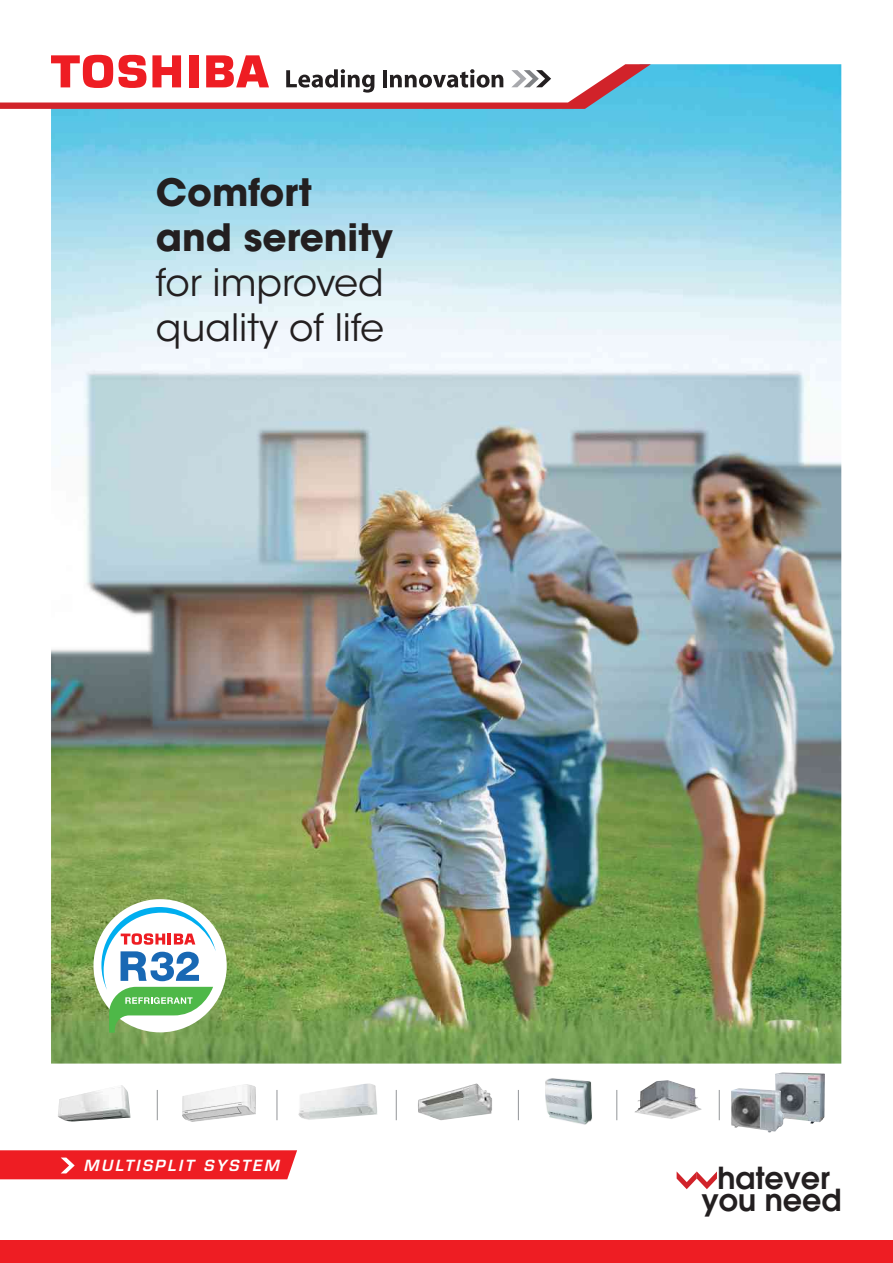
<style>
.page{position:relative;width:893px;height:1263px;background:#fff}
.page>*{position:absolute;margin:0;border:0;box-sizing:border-box;transform-origin:0 0}
.t1{font:37.5px/45px "ITC Avant Garde Std";color:#231f20}
.t2{font:700 37.5px/45px "ITC Avant Garde Std";color:#231f20}
.t3{font:600 30.15px "Avant Garde";color:#231f20}
.t4{font:italic 600 15px "Eurostile";letter-spacing:.16em;color:#fff}
</style>
<div class="page">
<img style="left:51px;top:64px;width:790px;height:999px">
<img style="left:634px;top:1080px;width:68px;height:39px">
<img style="left:418px;top:1083px;width:74px;height:37px">
<img style="left:545px;top:1078px;width:47px;height:47px">
<img style="left:775px;top:1072px;width:50px;height:52px">
<img style="left:731px;top:1088px;width:52px;height:44px">
<hr style="left:157px;top:1090px;width:1px;height:30px;background:#939598">
<hr style="left:277px;top:1090px;width:1px;height:30px;background:#939598">
<hr style="left:396px;top:1090px;width:1px;height:30px;background:#939598">
<hr style="left:518px;top:1090px;width:1px;height:30px;background:#939598">
<hr style="left:616px;top:1090px;width:1px;height:30px;background:#939598">
<hr style="left:719px;top:1090px;width:1px;height:30px;background:#939598">
<div style="left:93px;top:899px;width:134px;height:133px;background:#fff;border-radius:50%"></div>
<svg style="left:677px;top:1171px;width:40px;height:18px"></svg>
<div style="left:0;top:1150px;width:297px;height:29px;background:#ee1d23"></div>
<svg style="left:0;top:54px;width:651px;height:55px"></svg>
<div style="left:0;top:1240px;width:893px;height:23px;background:#ee1d23"></div>
<svg style="left:101px;top:907px;width:115px;height:126px"></svg>
<img style="left:58px;top:1085px;width:73px;height:36px">
<img style="left:183px;top:1084px;width:72px;height:38px">
<img style="left:298px;top:1083px;width:79px;height:37px">
<p class="t2" style="left:156px;top:170px;width:239px">Comfort and serenity</p>
<p class="t1" style="left:156px;top:261px;width:230px">for improved quality of life</p>
<p class="t4" style="left:84px;top:1156px;width:197px">MULTISPLIT SYSTEM</p>
<p class="t3" style="left:717px;top:1158px;width:114px">hatever</p>
<p class="t3" style="left:701px;top:1180px;width:141px">you need</p>
</div>
